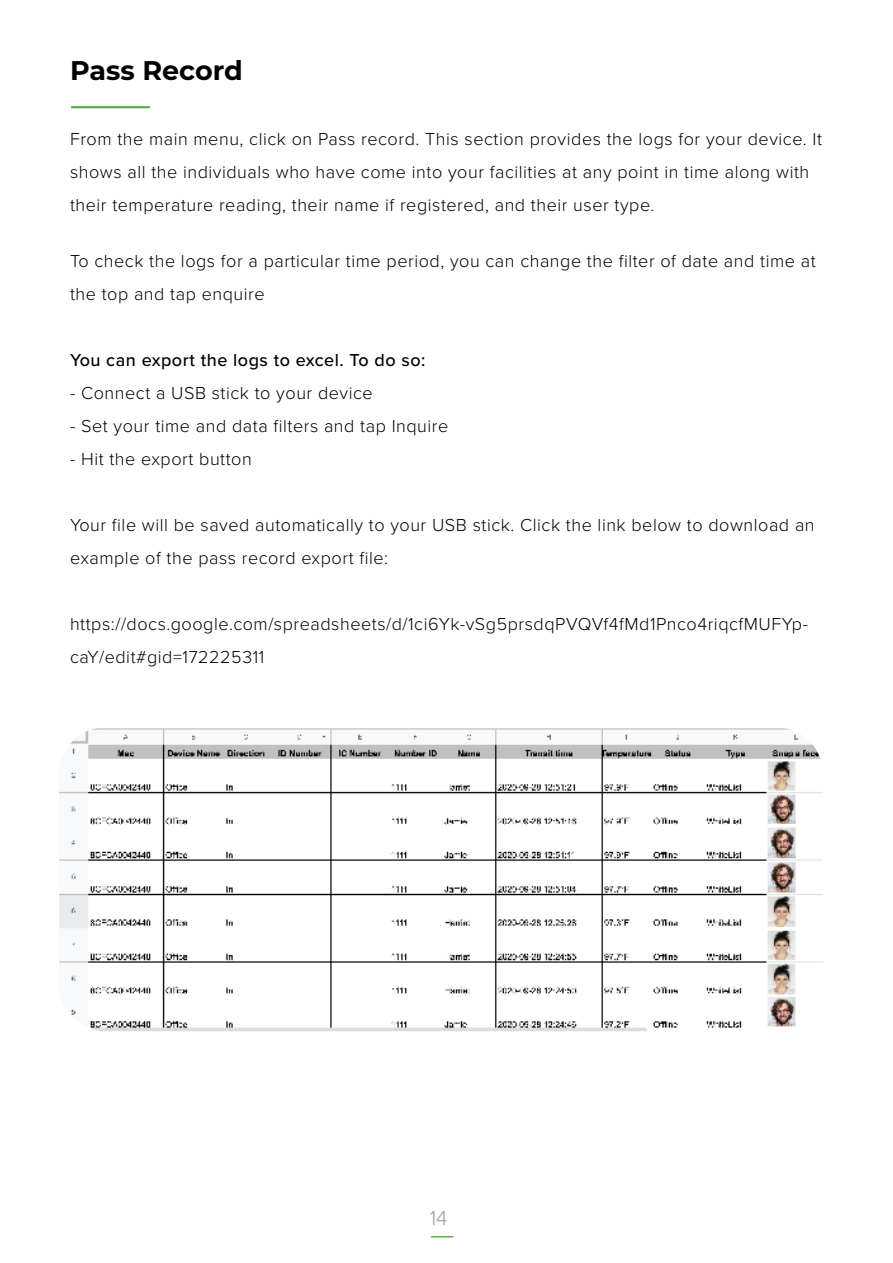
<style>
.page{position:relative;width:893px;height:1263px;background:#fff}
.page>*{position:absolute;margin:0;border:0;box-sizing:border-box;transform-origin:0 0}
.t1{font:700 27px "Montserrat";color:#000}
.t2{font:300 21px "Proxima Nova";color:#9d9d9c}
.t3{font:300 18px/33px "Proxima Nova";letter-spacing:.03em;color:#000}
.t4{font:500 18px "Proxima Nova";letter-spacing:.03em;color:#000}
</style>
<div class="page">
<svg style="left:431px;top:1236px;width:22px;height:1px"></svg>
<hr style="left:72px;top:106px;width:77px;height:2px;background:#58b14a">
<img style="left:59px;top:728px;width:764px;height:303px">
<h1 class="t1" style="left:70px;top:51px;width:174px">Pass Record</h1>
<p class="t3" style="left:70px;top:121px;width:754px">From the main menu, click on Pass record. This section provides the logs for your device. It shows all the individuals who have come into your facilities at any point in time along with their temperature reading, their name if registered, and their user type.</p>
<p class="t3" style="left:70px;top:244px;width:747px">To check the logs for a particular time period, you can change the filter of date and time at the top and tap enquire</p>
<p class="t4" style="left:70px;top:347px;width:357px">You can export the logs to excel. To do so:</p>
<p class="t3" style="left:70px;top:376px;width:304px">- Connect a USB stick to your device</p>
<p class="t3" style="left:70px;top:409px;width:380px">- Set your time and data filters and tap Inquire</p>
<p class="t3" style="left:70px;top:442px;width:183px">- Hit the export button</p>
<p class="t3" style="left:70px;top:508px;width:746px">Your file will be saved automatically to your USB stick. Click the link below to download an example of the pass record export file:</p>
<p class="t3" style="left:70px;top:607px;width:739px">https://docs.google.com/spreadsheets/d/1ci6Yk-vSg5prsdqPVQVf4fMd1Pnco4riqcfMUFYp&shy;caY/edit#gid=172225311</p>
<p class="t2" style="left:430px;top:1202px;width:19px">14</p>
</div>
